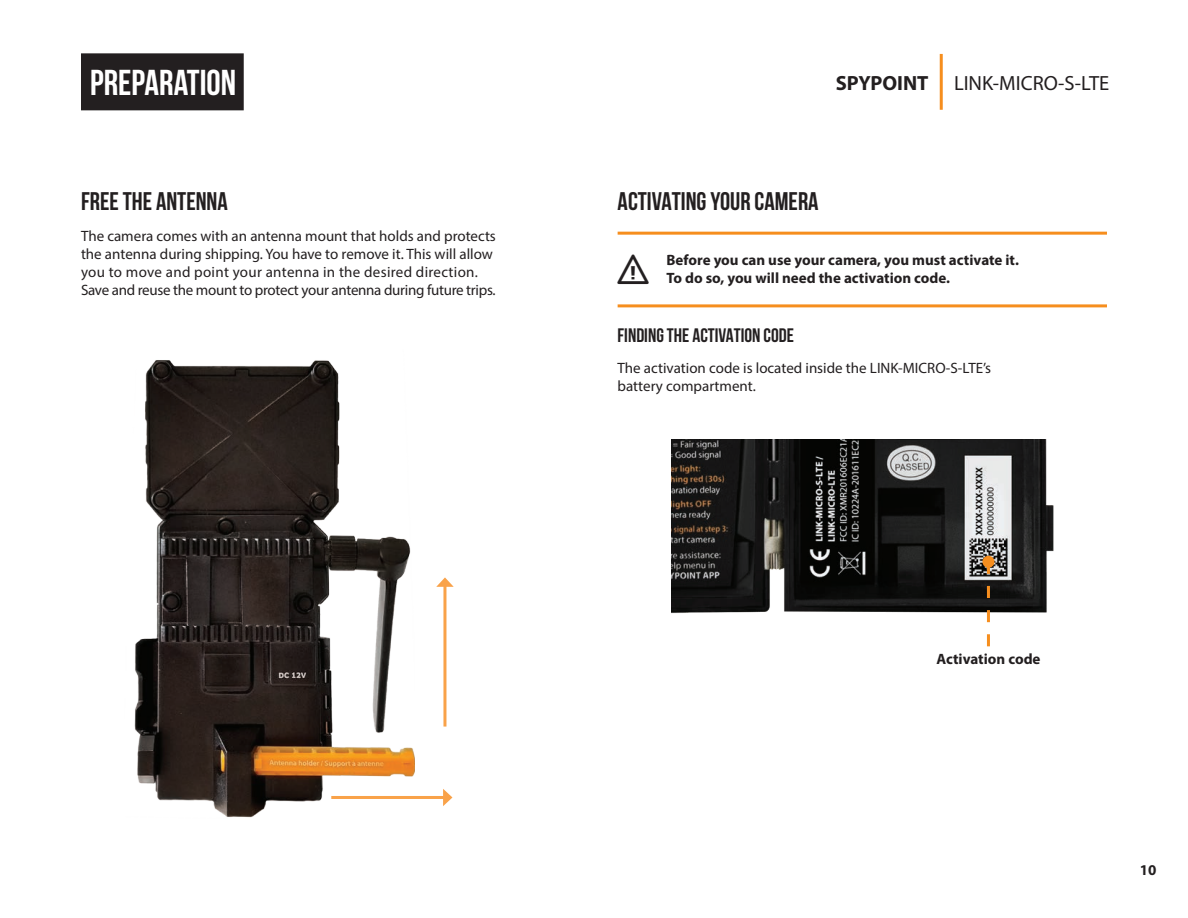
<style>
.page{position:relative;width:1188px;height:918px;background:#fff}
.page>*{position:absolute;margin:0;border:0;box-sizing:border-box;transform-origin:0 0}
.t1{font:700 36px "Bebas Neue";color:#fff}
.t2{font:700 25.5px "Bebas Neue";color:#231f20}
.t3{font:20.55px "Myriad Pro";color:#231f20}
.t4{font:700 20.55px "Myriad Pro";color:#231f20}
.t5{font:700 19.5px "Bebas Neue";color:#231f20}
.t6{font:15px/18px "Myriad Pro";color:#231f20}
.t7{font:700 15px/18px "Myriad Pro";color:#231f20}
</style>
<div class="page">
<hr style="left:940px;top:54px;width:3px;height:56px;background:#f68e1e">
<hr style="left:331px;top:796px;width:115px;height:3px;background:#f9a249">
<svg style="left:443px;top:789px;width:9px;height:17px"></svg>
<hr style="left:443px;top:584px;width:3px;height:143px;background:#f9a249">
<svg style="left:436px;top:577px;width:18px;height:10px"></svg>
<img style="left:134px;top:360px;width:281px;height:458px">
<hr style="left:618px;top:232px;width:489px;height:3px;background:#f68e1e">
<hr style="left:618px;top:304px;width:489px;height:3px;background:#f68e1e">
<div style="left:81px;top:53px;width:163px;height:57px;background:#231f20"></div>
<img style="left:671px;top:439px;width:382px;height:175px">
<svg style="left:987px;top:568px;width:3px;height:78px"></svg>
<div style="left:982px;top:556px;width:12px;height:12px;background:#f68e1e;border-radius:50%"></div>
<h1 class="t1" style="left:90px;top:63px;width:148px">PREPARATION</h1>
<h2 class="t2" style="left:81px;top:187px;width:148px">FREE THE ANTENNA</h2>
<p class="t6" style="left:81px;top:227px;width:416px">The camera comes with an antenna mount that holds and protects the antenna during shipping. You have to remove it. This will allow you to move and point your antenna in the desired direction.<br>Save and reuse the mount to protect your antenna during future trips.</p>
<h3 class="t4" style="left:836px;top:69px;width:94px">SPYPOINT</h3>
<h3 class="t3" style="left:954px;top:70px;width:157px">LINK-MICRO-S-LTE</h3>
<h2 class="t2" style="left:618px;top:187px;width:203px">ACTIVATING YOUR CAMERA</h2>
<p class="t7" style="left:666px;top:250px;width:354px">Before you can use your camera, you must activate it.<br>To do so, you will need the activation code.</p>
<h3 class="t5" style="left:618px;top:324px;width:178px">FINDING THE ACTIVATION CODE</h3>
<p class="t6" style="left:618px;top:359px;width:375px">The activation code is located inside the LINK-MICRO-S-LTE’s battery compartment.</p>
<p class="t7" style="left:936px;top:650px;width:106px">Activation code</p>
<p class="t7" style="left:1140px;top:861px;width:18px">10</p>
</div>
